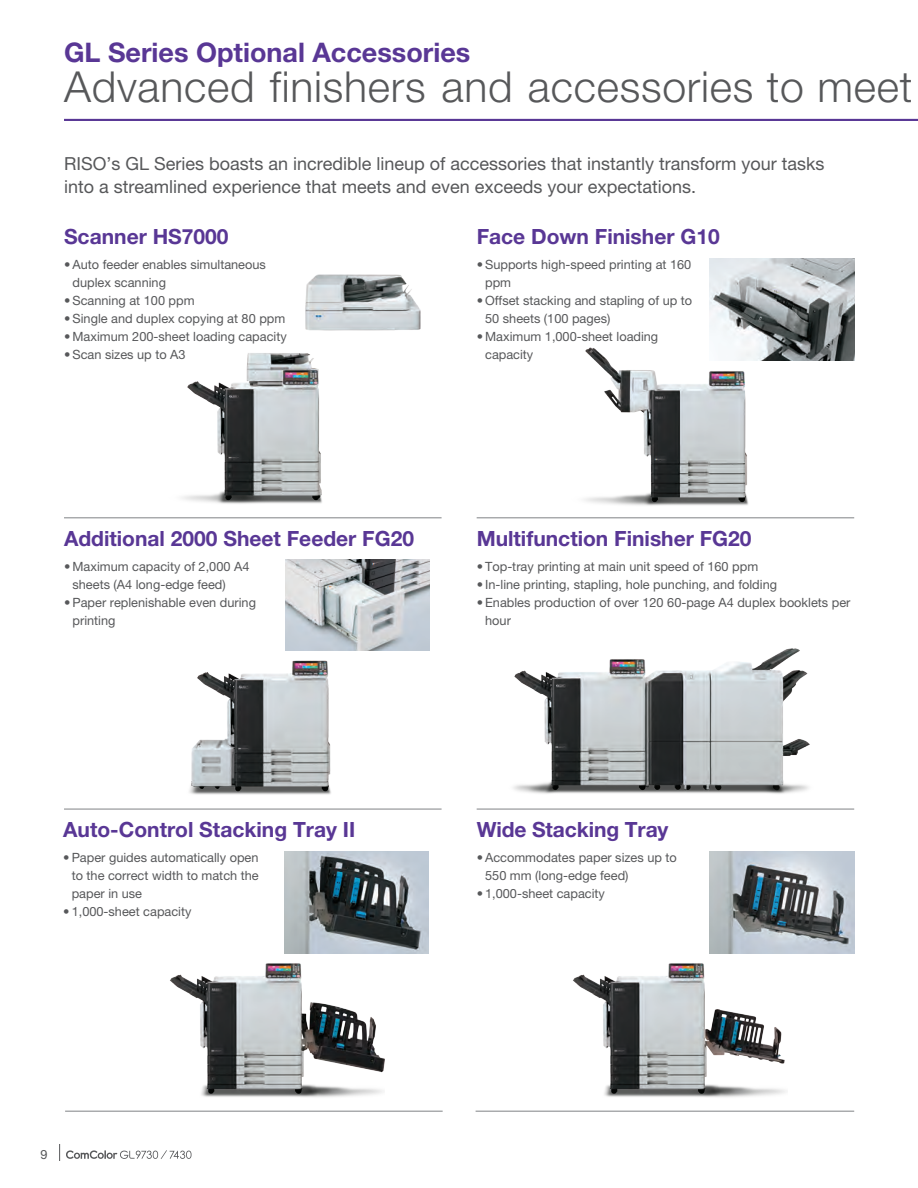
<style>
.page{position:relative;width:918px;height:1188px;background:#fff}
.page>*{position:absolute;margin:0;border:0;box-sizing:border-box;transform-origin:0 0}
.t1{font:300 42.75px "Helvetica Neue";letter-spacing:.02em;color:#57585a}
.t2{font:700 27px "Helvetica Neue LT Pro";color:#593795}
.t3{font:700 21px "Helvetica Neue LT Pro";color:#593795}
.t4{font:18px/23.2px "Helvetica Neue";color:#57585a}
.t5{font:12.75px/18px "Helvetica Neue";color:#57585a}
</style>
<div class="page">
<hr style="left:64px;top:119px;width:854px;height:2px;background:#593795">
<img style="left:305px;top:274px;width:116px;height:57px">
<img style="left:182px;top:353px;width:140px;height:151px">
<img style="left:189px;top:650px;width:158px;height:145px">
<img style="left:513px;top:648px;width:297px;height:146px">
<img style="left:285px;top:560px;width:145px;height:90px">
<img style="left:710px;top:258px;width:144px;height:102px">
<img style="left:584px;top:335px;width:175px;height:171px">
<hr style="left:477px;top:518px;width:377px;height:1px;background:#808285">
<hr style="left:477px;top:809px;width:377px;height:1px;background:#808285">
<hr style="left:65px;top:1111px;width:378px;height:1px;background:#808285">
<hr style="left:476px;top:1111px;width:378px;height:1px;background:#808285">
<hr style="left:64px;top:518px;width:378px;height:1px;background:#808285">
<hr style="left:64px;top:809px;width:378px;height:1px;background:#808285">
<img style="left:163px;top:953px;width:222px;height:159px">
<img style="left:566px;top:940px;width:222px;height:172px">
<img style="left:284px;top:851px;width:145px;height:102px">
<img style="left:710px;top:851px;width:144px;height:102px">
<svg style="left:66px;top:1150px;width:126px;height:9px"></svg>
<svg style="left:59px;top:1144px;width:1px;height:17px"></svg>
<h2 class="t2" style="left:64px;top:35px;width:408px">GL Series Optional Accessories</h2>
<h1 class="t1" style="left:64px;top:61px;width:850px">Advanced finishers and accessories to meet</h1>
<h3 class="t4" style="left:64px;top:151px;width:762px">RISO’s GL Series boasts an incredible lineup of accessories that instantly transform your tasks into a streamlined experience that meets and even exceeds your expectations.</h3>
<h3 class="t3" style="left:64px;top:224px;width:166px">Scanner HS7000</h3>
<p class="t5" style="left:73px;top:255px;width:195px;text-indent:-9px">• Auto feeder enables simultaneous duplex scanning</p>
<p class="t5" style="left:64px;top:291px;width:132px">• Scanning at 100 ppm</p>
<p class="t5" style="left:64px;top:309px;width:223px">• Single and duplex copying at 80 ppm</p>
<p class="t5" style="left:64px;top:327px;width:224px">• Maximum 200-sheet loading capacity</p>
<p class="t5" style="left:64px;top:345px;width:123px">• Scan sizes up to A3</p>
<h3 class="t3" style="left:477px;top:224px;width:245px">Face Down Finisher G10</h3>
<p class="t5" style="left:485px;top:255px;width:208px;text-indent:-9px">• Supports high-speed printing at 160 ppm</p>
<p class="t5" style="left:485px;top:291px;width:209px;text-indent:-9px">• Offset stacking and stapling of up to<br>50 sheets (100 pages)</p>
<p class="t5" style="left:485px;top:327px;width:175px;text-indent:-9px">• Maximum 1,000-sheet loading capacity</p>
<h3 class="t3" style="left:64px;top:526px;width:352px">Additional 2000 Sheet Feeder FG20</h3>
<p class="t5" style="left:73px;top:557px;width:178px;text-indent:-9px">• Maximum capacity of 2,000 A4 sheets (A4 long-edge feed)</p>
<p class="t5" style="left:73px;top:593px;width:185px;text-indent:-9px">• Paper replenishable even during printing</p>
<h3 class="t3" style="left:477px;top:526px;width:276px">Multifunction Finisher FG20</h3>
<p class="t5" style="left:477px;top:557px;width:283px">• Top-tray printing at main unit speed of 160 ppm</p>
<p class="t5" style="left:477px;top:575px;width:302px">• In-line printing, stapling, hole punching, and folding</p>
<p class="t5" style="left:485px;top:593px;width:367px;text-indent:-9px">• Enables production of over 120 60-page A4 duplex booklets per hour</p>
<h3 class="t3" style="left:63px;top:817px;width:294px">Auto-Control Stacking Tray II</h3>
<h3 class="t3" style="left:477px;top:817px;width:193px">Wide Stacking Tray</h3>
<p class="t5" style="left:72px;top:848px;width:189px;text-align:justify;text-indent:-9px">• Paper guides automatically open to the correct width to match the paper in use</p>
<p class="t5" style="left:63px;top:902px;width:130px">• 1,000-sheet capacity</p>
<p class="t5" style="left:485px;top:848px;width:193px;text-indent:-9px">• Accommodates paper sizes up to<br>550 mm (long-edge feed)</p>
<p class="t5" style="left:477px;top:884px;width:130px">• 1,000-sheet capacity</p>
<p class="t5" style="left:40px;top:1145px;width:9px">9</p>
</div>
